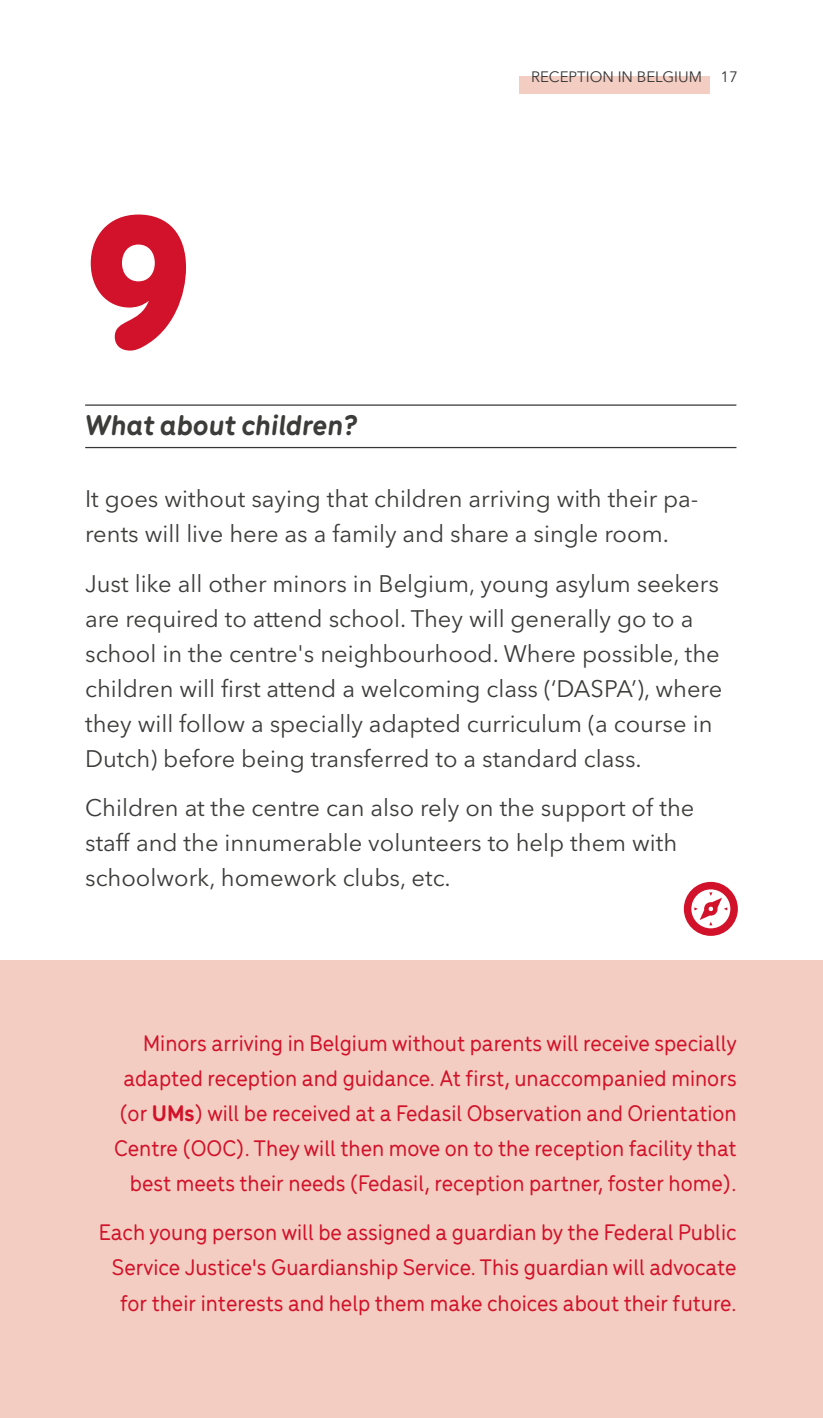
<style>
.page{position:relative;width:823px;height:1418px;background:#fff}
.page>*{position:absolute;margin:0;border:0;box-sizing:border-box;transform-origin:0 0}
.t1{font:900 200px "Menco";color:#d1122a}
.t2{font:italic 700 30px "Menco";color:#3c3c3b}
.t3{font:23.75px/35px "Avenir Next LT Pro";color:#3c3c3b}
.t4{font:500 23.75px/35px "Menco";color:#d1122a;text-align:right}
.t5{font:15px "Avenir Next LT Pro";color:#373636}
.s1{font-weight:700}
</style>
<div class="page">
<div style="left:519px;top:77px;width:190px;height:17px;background:#f4cdc2"></div>
<div style="left:0;top:960px;width:822px;height:457px;background:#f4cdc2"></div>
<hr style="left:85px;top:404px;width:651px;height:2px;background:#373636">
<hr style="left:85px;top:447px;width:651px;height:1px;background:#373636">
<svg style="left:694px;top:892px;width:32px;height:33px"></svg>
<div style="left:683px;top:881px;width:54px;height:54px;border:8px solid #d1122a;border-radius:50%"></div>
<h1 class="t1" style="left:85px;top:132px;width:109px">9</h1>
<p class="t2" style="left:85px;top:403px;width:274px">What about children?</p>
<p class="t5" style="left:530px;top:68px;width:208px">RECEPTION IN BELGIUM 17</p>
<p class="t3" style="left:85px;top:481px;width:614px">It goes without saying that children arriving with their pa&shy;rents will live here as a family and share a single room.</p>
<p class="t3" style="left:85px;top:565px;width:638px">Just like all other minors in Belgium, young asylum seekers are required to attend school. They will generally go to a school in the centre's neighbourhood. Where possible, the children will first attend a welcoming class (‘DASPA’), where they will follow a specially adapted curriculum (a course in Dutch) before being transferred to a standard class.</p>
<p class="t3" style="left:85px;top:790px;width:610px">Children at the centre can also rely on the support of the staff and the innumerable volunteers to help them with schoolwork, homework clubs, etc.</p>
<p class="t4" style="left:114px;top:1024px;width:623px">Minors arriving in Belgium without parents will receive specially adapted reception and guidance. At first, unaccompanied minors (or <span class="s1">UMs</span>) will be received at a Fedasil Observation and Orientation Centre (OOC). They will then move on to the reception facility that best meets their needs (Fedasil, reception partner, foster home).</p>
<p class="t4" style="left:99px;top:1213px;width:639px">Each young person will be assigned a guardian by the Federal Public<br>Service Justice's Guardianship Service. This guardian will advocate for their interests and help them make choices about their future.</p>
</div>
